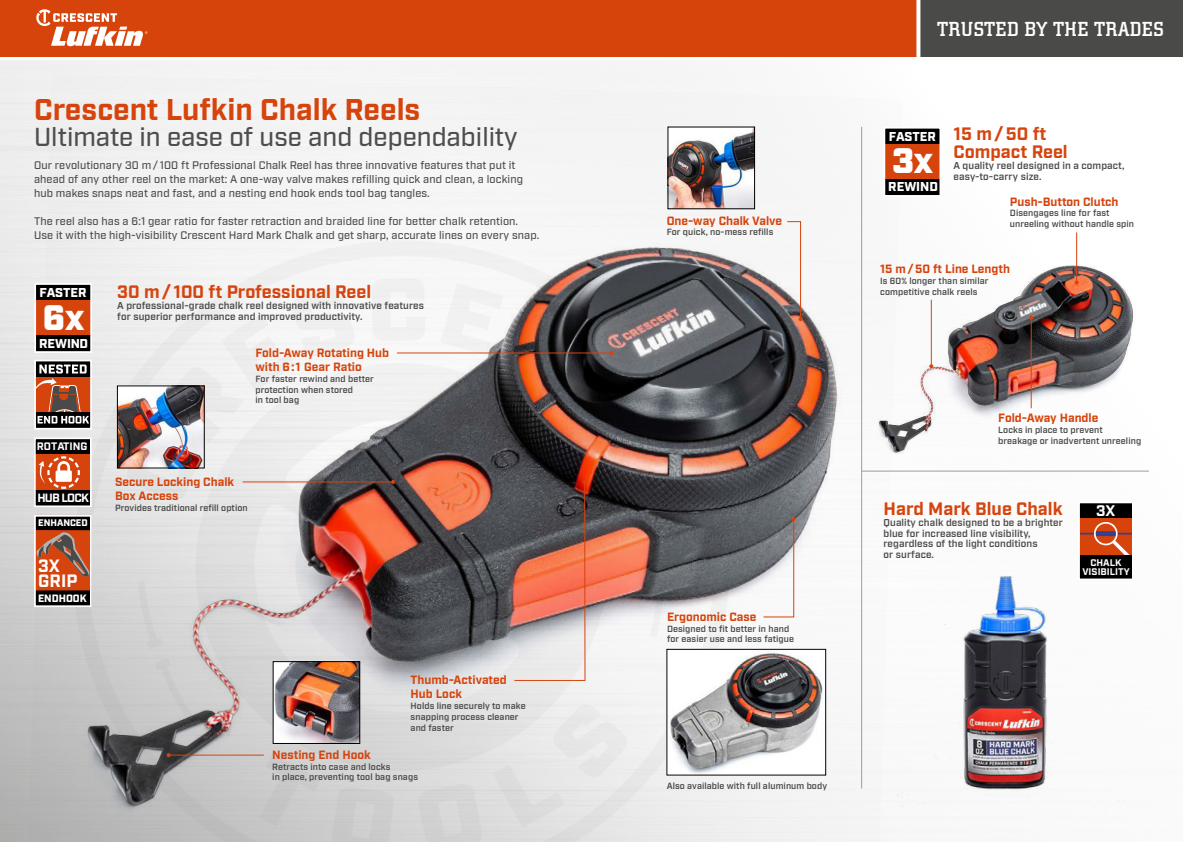
<style>
.page{position:relative;width:1183px;height:842px;background:#fff}
.page>*{position:absolute;margin:0;border:0;box-sizing:border-box;transform-origin:0 0}
.t1{font:900 35.5px "Industry";color:#fff}
.t2{font:700 30px "Industry";color:#d6440c}
.t3{font:500 26px "Industry";color:#4e4e50}
.t4{font:500 20px "City";letter-spacing:.04em;color:#fff}
.t5{font:700 18px/18px "Industry";color:#d6440d}
.t6{font:700 17.9px/15.5px "Industry";color:#fff}
.t7{font:700 15.4px "Industry";color:#fff}
.t8{font:900 12.9px "Industry";color:#fff}
.t9{font:900 12.8px "Industry";color:#fff}
.t10{font:700 12px/14.4px "Industry";color:#d6440d}
.t11{font:700 12px "Industry";letter-spacing:-.06em;color:#fff}
.t12{font:500 11px/14px "Industry";letter-spacing:.01em;color:#4a4a49}
.t13{font:700 10.9px "Industry";color:#fff}
.t14{font:900 10.6px "Industry";color:#fff}
.t15{font:600 10px/10.8px "Industry";letter-spacing:.01em;color:#4a4a49}
.t16{font:700 9.6px/9.4px "Industry";color:#fff;text-align:center}
.t17{font:900 9.6px "Industry";color:#fff}
.t18{font:600 9px/10.8px "Industry";letter-spacing:.01em;color:#4a4a49}
</style>
<div class="page">
<img style="left:28px;top:74px;width:873px;height:768px">
<div style="left:0;top:0;width:952px;height:57px;background:#d6440c"></div>
<div style="left:918px;top:0;width:264px;height:57px;background:#4a4a49"></div>
<svg style="left:916px;top:0;width:4px;height:57px"></svg>
<svg style="left:36px;top:9px;width:111px;height:37px"></svg>
<img style="left:867px;top:197px;width:269px;height:269px">
<img style="left:876px;top:556px;width:257px;height:258px">
<img style="left:275px;top:663px;width:83px;height:79px">
<div style="left:273px;top:661px;width:87px;height:83px;border:1px solid #000"></div>
<img style="left:668px;top:651px;width:155px;height:122px">
<img style="left:669px;top:129px;width:83px;height:78px">
<svg style="left:513px;top:480px;width:73px;height:201px;background:#ad837a"></svg>
<img style="left:119px;top:388px;width:83px;height:78px">
<div style="left:117px;top:386px;width:87px;height:82px;border:1px solid #000"></div>
<hr style="left:860px;top:127px;width:1px;height:661px;background:#9d9d9c">
<hr style="left:169px;top:755px;width:95px;height:1px;background:#d6440d">
<svg style="left:167px;top:753px;width:4px;height:4px"></svg>
<hr style="left:930px;top:300px;width:1px;height:66px;background:#d6440d">
<svg style="left:929px;top:364px;width:4px;height:4px"></svg>
<hr style="left:1030px;top:318px;width:1px;height:90px;background:#d6440d">
<svg style="left:1028px;top:316px;width:4px;height:4px"></svg>
<hr style="left:861px;top:471px;width:287px;height:1px;background:#9d9d9c">
<hr style="left:397px;top:352px;width:214px;height:1px;background:#d6440d">
<svg style="left:440px;top:283px;width:201px;height:146px"></svg>
<hr style="left:1075px;top:232px;width:1px;height:50px;background:#d6440d">
<svg style="left:1074px;top:280px;width:4px;height:4px"></svg>
<svg style="left:762px;top:517px;width:33px;height:101px"></svg>
<svg style="left:786px;top:221px;width:16px;height:100px"></svg>
<svg style="left:37px;top:518px;width:52px;height:86px;background:#863719"></svg>
<div style="left:34px;top:515px;width:58px;height:92px;border:2px solid #fff"></div>
<div style="left:36px;top:361px;width:54px;height:16px;background:linear-gradient(to right,#000,#000)"></div>
<div style="left:36px;top:412px;width:54px;height:16px;background:linear-gradient(to right,#000,#000)"></div>
<svg style="left:37px;top:365px;width:52px;height:58px;background:#925842"></svg>
<div style="left:34px;top:360px;width:58px;height:70px;border:2px solid #fff"></div>
<div style="left:35px;top:284px;width:56px;height:68px;background:#d6440d"></div>
<div style="left:36px;top:284px;width:55px;height:16px;background:#000"></div>
<div style="left:36px;top:336px;width:55px;height:15px;background:#000"></div>
<div style="left:34px;top:283px;width:58px;height:70px;border:2px solid #fff"></div>
<div style="left:34px;top:438px;width:56px;height:68px;background:#d6440d"></div>
<div style="left:35px;top:438px;width:55px;height:16px;background:#000"></div>
<div style="left:35px;top:490px;width:55px;height:15px;background:#000"></div>
<svg style="left:38px;top:456px;width:42px;height:33px"></svg>
<div style="left:34px;top:437px;width:58px;height:70px;border:2px solid #fff"></div>
<div style="left:884px;top:127px;width:56px;height:68px;background:#d6440d"></div>
<div style="left:884px;top:128px;width:55px;height:16px;background:#000"></div>
<div style="left:884px;top:179px;width:55px;height:16px;background:#000"></div>
<div style="left:883px;top:127px;width:57px;height:70px;border:2px solid #fff"></div>
<hr style="left:242px;top:481px;width:151px;height:1px;background:#d6440d">
<svg style="left:391px;top:480px;width:4px;height:4px"></svg>
<svg style="left:1077px;top:503px;width:56px;height:78px;background:#743f2d"></svg>
<h2 class="t2" style="left:34px;top:91px;width:388px">Crescent Lufkin Chalk Reels</h2>
<h3 class="t3" style="left:34px;top:121px;width:485px">Ultimate in ease of use and dependability</h3>
<p class="t12" style="left:34px;top:159px;width:490px">Our revolutionary 30 m / 100 ft Professional Chalk Reel has three innovative features that put it ahead of any other reel on the market: A one-way valve makes refilling quick and clean, a locking hub makes snaps neat and fast, and a nesting end hook ends tool bag tangles.</p>
<p class="t12" style="left:34px;top:215px;width:506px">The reel also has a 6:1 gear ratio for faster retraction and braided line for better chalk retention.<br>Use it with the high-visibility Crescent Hard Mark Chalk and get sharp, accurate lines on every snap.</p>
<h3 class="t9" style="left:39px;top:285px;width:49px">FASTER</h3>
<h1 class="t1" style="left:43px;top:296px;width:43px">6x</h1>
<h3 class="t9" style="left:39px;top:336px;width:51px">REWIND</h3>
<p class="t13" style="left:37px;top:440px;width:52px">ROTATING</p>
<h3 class="t11" style="left:37px;top:490px;width:53px">HUB LOCK</h3>
<p class="t17" style="left:38px;top:517px;width:51px">ENHANCED</p>
<h3 class="t6" style="left:38px;top:559px;width:41px">3X<br>GRIP</h3>
<p class="t14" style="left:38px;top:591px;width:50px">ENDHOOK</p>
<h3 class="t5" style="left:117px;top:284px;width:255px">30 m/100 ft Professional Reel</h3>
<p class="t15" style="left:117px;top:300px;width:308px">A professional-grade chalk reel designed with innovative features for superior performance and improved productivity.</p>
<h3 class="t10" style="left:255px;top:346px;width:135px">Fold-Away Rotating Hub with 6:1 Gear Ratio</h3>
<p class="t18" style="left:255px;top:374px;width:120px">For faster rewind and better protection when stored<br>in tool bag</p>
<h3 class="t10" style="left:115px;top:475px;width:120px">Secure Locking Chalk<br>Box Access</h3>
<p class="t18" style="left:115px;top:503px;width:134px">Provides traditional refill option</p>
<h3 class="t10" style="left:410px;top:673px;width:97px">Thumb-Activated<br>Hub Lock</h3>
<p class="t18" style="left:410px;top:701px;width:116px">Holds line securely to make snapping process cleaner and faster</p>
<h3 class="t10" style="left:272px;top:748px;width:100px">Nesting End Hook</h3>
<p class="t18" style="left:272px;top:761px;width:147px">Retracts into case and locks<br>in place, preventing tool bag snags</p>
<h3 class="t10" style="left:666px;top:214px;width:117px">One-way Chalk Valve</h3>
<p class="t18" style="left:666px;top:227px;width:108px">For quick, no-mess refills</p>
<h3 class="t10" style="left:667px;top:610px;width:91px">Ergonomic Case</h3>
<p class="t18" style="left:667px;top:623px;width:128px">Designed to fit better in hand for easier use and less fatigue</p>
<h3 class="t4" style="left:937px;top:18px;width:228px">TRUSTED BY THE TRADES</h3>
<h3 class="t8" style="left:888px;top:128px;width:49px">FASTER</h3>
<h1 class="t1" style="left:891px;top:140px;width:43px">3x</h1>
<h3 class="t8" style="left:888px;top:179px;width:51px">REWIND</h3>
<h3 class="t5" style="left:953px;top:126px;width:116px">15 m/50 ft<br>Compact Reel</h3>
<p class="t15" style="left:953px;top:160px;width:172px">A quality reel designed in a compact, easy-to-carry size.</p>
<h3 class="t10" style="left:1009px;top:195px;width:110px">Push-Button Clutch</h3>
<p class="t18" style="left:1009px;top:208px;width:126px">Disengages line for fast unreeling without handle spin</p>
<h3 class="t10" style="left:880px;top:262px;width:131px">15 m/50 ft Line Length</h3>
<p class="t18" style="left:880px;top:276px;width:110px">Is 60% longer than similar competitive chalk reels</p>
<h3 class="t10" style="left:998px;top:411px;width:101px">Fold-Away Handle</h3>
<p class="t18" style="left:998px;top:425px;width:144px">Locks in place to prevent breakage or inadvertent unreeling</p>
<h3 class="t5" style="left:883px;top:501px;width:180px">Hard Mark Blue Chalk</h3>
<p class="t15" style="left:883px;top:517px;width:181px">Quality chalk designed to be a brighter blue for increased line visibility, regardless of the light conditions<br>or surface.</p>
<h3 class="t7" style="left:1095px;top:501px;width:21px">3X</h3>
<p class="t16" style="left:1082px;top:558px;width:49px">CHALK<br>VISIBILITY</p>
<p class="t18" style="left:666px;top:780px;width:162px">Also available with full aluminum body</p>
</div>
